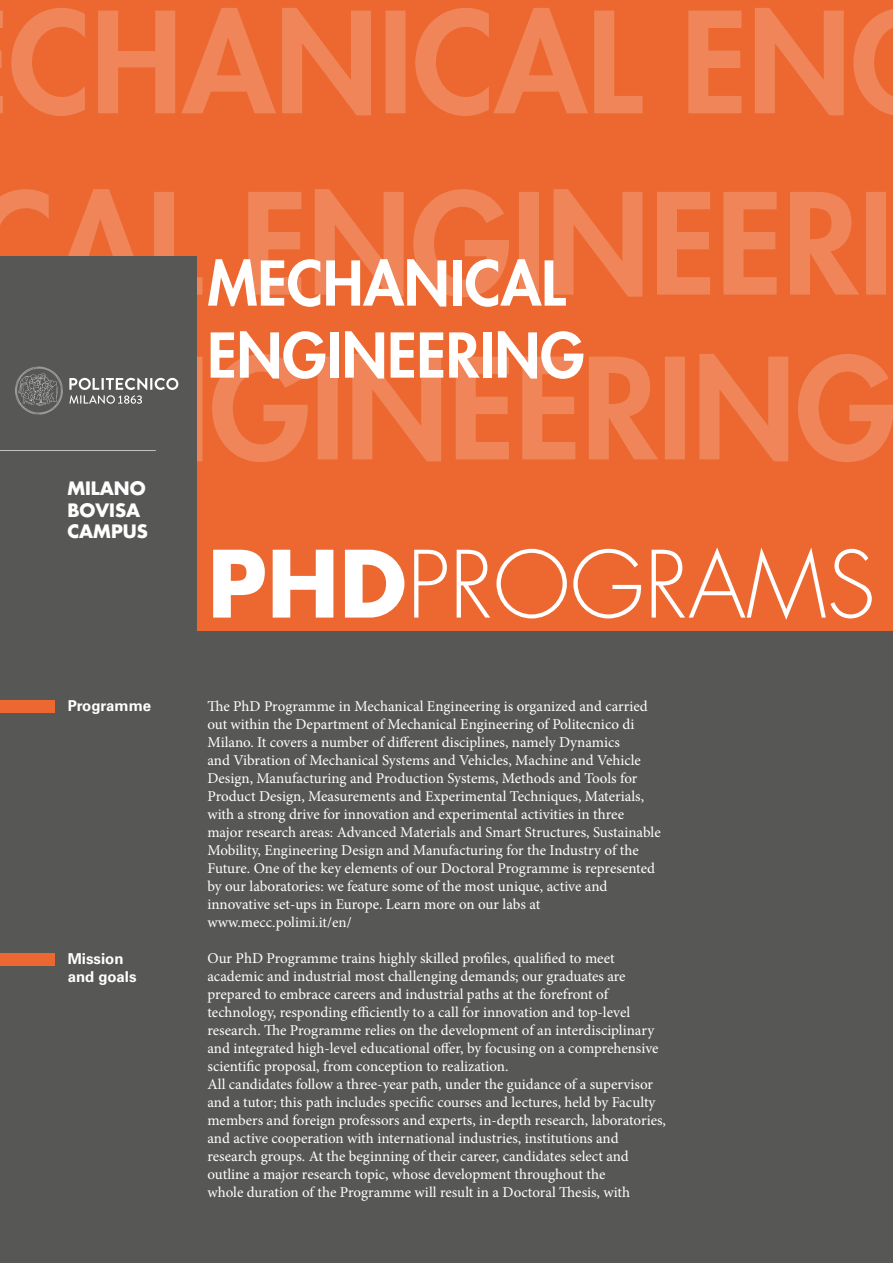
<style>
.page{position:relative;width:893px;height:1263px;background:#fff}
.page>*{position:absolute;margin:0;border:0;box-sizing:border-box;transform-origin:0 0}
.t1{font:300 90px "Futura Std";color:#fff}
.t2{font:800 60px/72px "Futura Std";color:#fff}
.t3{font:700 18px/21.6px "Futura Std";color:#fff}
.t4{font:15px/18px "Minion Pro";color:#fff}
.t5{font:700 15px/18px "Univers LT Std";color:#fff}
.s1{font-weight:700}
</style>
<div class="page">
<div style="left:0;top:0;width:893px;height:631px;background:#ec6830"></div>
<svg style="left:0;top:189px;width:886px;height:108px"></svg>
<svg style="left:196px;top:354px;width:697px;height:108px"></svg>
<div style="left:0;top:256px;width:196px;height:382px;background:#575756"></div>
<div style="left:0;top:631px;width:893px;height:632px;background:#575756"></div>
<div style="left:0;top:700px;width:54px;height:13px;background:#ec6830"></div>
<div style="left:0;top:953px;width:54px;height:13px;background:#ec6830"></div>
<hr style="left:0;top:450px;width:156px;height:1px;background:#fff">
<svg style="left:0;top:8px;width:893px;height:108px"></svg>
<svg style="left:69px;top:378px;width:109px;height:26px"></svg>
<svg style="left:15px;top:367px;width:48px;height:48px"></svg>
<p class="t3" style="left:67px;top:477px;width:82px">MILANO<br>BOVISA<br>CAMPUS</p>
<p class="t5" style="left:68px;top:697px;width:85px">Programme</p>
<p class="t5" style="left:68px;top:950px;width:70px">Mission and goals</p>
<h2 class="t2" style="left:207px;top:247px;width:379px">MECHANICAL<br>ENGINEERING</h2>
<h1 class="t1" style="left:207px;top:530px;width:670px"><span class="s1">PHD</span>PROGRAMS</h1>
<p class="t4" style="left:207px;top:697px;width:455px">The PhD Programme in Mechanical Engineering is organized and carried out within the Department of Mechanical Engineering of Politecnico di Milano. It covers a number of different disciplines, namely Dynamics<br>and Vibration of Mechanical Systems and Vehicles, Machine and Vehicle Design, Manufacturing and Production Systems, Methods and Tools for Product Design, Measurements and Experimental Techniques, Materials, with a strong drive for innovation and experimental activities in three major research areas: Advanced Materials and Smart Structures, Sustainable Mobility, Engineering Design and Manufacturing for the Industry of the Future. One of the key elements of our Doctoral Programme is represented by our laboratories: we feature some of the most unique, active and innovative set-ups in Europe. Learn more on our labs at www.mecc.polimi.it/en/</p>
<p class="t4" style="left:207px;top:949px;width:460px">Our PhD Programme trains highly skilled profiles, qualified to meet academic and industrial most challenging demands; our graduates are prepared to embrace careers and industrial paths at the forefront of technology, responding efficiently to a call for innovation and top-level research. The Programme relies on the development of an interdisciplinary and integrated high-level educational offer, by focusing on a comprehensive scientific proposal, from conception to realization.<br>All candidates follow a three-year path, under the guidance of a supervisor and a tutor; this path includes specific courses and lectures, held by Faculty members and foreign professors and experts, in-depth research, laboratories, and active cooperation with international industries, institutions and research groups. At the beginning of their career, candidates select and outline a major research topic, whose development throughout the<br>whole duration of the Programme will result in a Doctoral Thesis, with</p>
</div>
